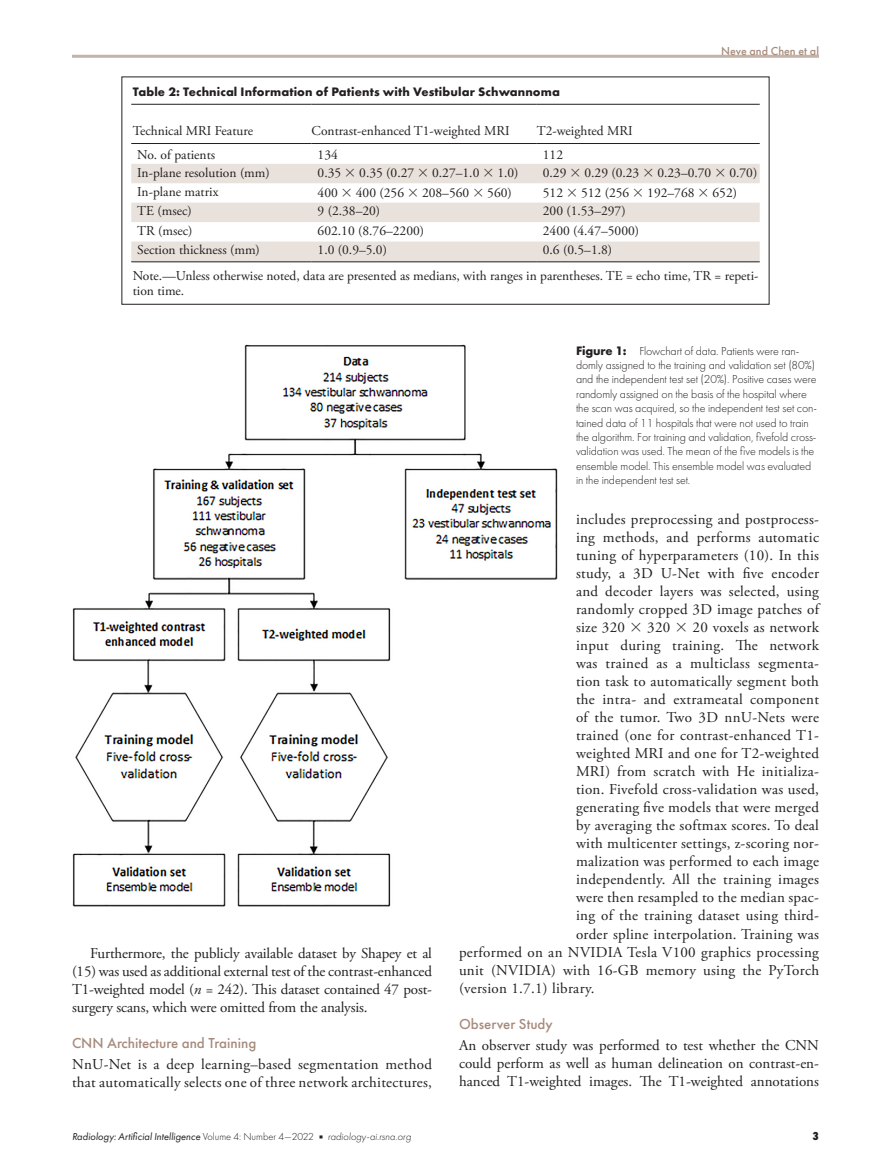
<style>
.page{position:relative;width:891px;height:1175px;background:#fff}
.page>*{position:absolute;margin:0;border:0;box-sizing:border-box;transform-origin:0 0}
.t1{font:15px/18px "Adobe Garamond Pro";letter-spacing:.02em;color:#231f20;text-align:justify}
.t2{font:500 15px "Futura PT";color:#a68b7d}
.t3{font:13.5px/25.5px "Adobe Garamond Pro";color:#231f20}
.t4{font:700 12.75px "Futura PT";letter-spacing:.01em;color:#231f20}
.t5{font:300 12px/14.4px "Futura PT";letter-spacing:-.01em;color:#231f20}
.t6{font:500 12px "Futura PT";color:#a68b7d}
.t7{font:800 12px "Futura PT Cond";color:#231f20}
.t8{font:italic 10.5px "Futura PT";color:#231f20}
.s1{font-family:"Universal Greekwith Math Pi"}
.s2{font-style:italic}
.s3{font-weight:700;font-size:12.75px}
.s4{font-weight:300;font-style:normal}
.s5{font-family:"Universal Newswith Comm Pi";font-style:normal;font-size:6px}
.s6{font-weight:300}
</style>
<div class="page">
<hr style="left:72px;top:55px;width:747px;height:3px;background:#c5b2a8">
<svg style="left:131px;top:164px;width:629px;height:97px;fill:#e9e2dc"></svg>
<hr style="left:131px;top:104px;width:181px;height:1px;background:#231f20">
<hr style="left:312px;top:104px;width:225px;height:1px;background:#231f20">
<hr style="left:537px;top:104px;width:223px;height:1px;background:#231f20">
<hr style="left:131px;top:143px;width:181px;height:1px;background:#231f20">
<hr style="left:312px;top:143px;width:225px;height:1px;background:#231f20">
<hr style="left:537px;top:143px;width:223px;height:1px;background:#231f20">
<hr style="left:131px;top:261px;width:181px;height:1px;background:#231f20">
<hr style="left:312px;top:261px;width:225px;height:1px;background:#231f20">
<hr style="left:537px;top:261px;width:223px;height:1px;background:#231f20">
<div style="left:122px;top:76px;width:648px;height:229px;border:1px solid #231f20"></div>
<img style="left:72px;top:345px;width:486px;height:561px">
<p class="t6" style="left:721px;top:44px;width:99px">Neve and Chen et al</p>
<p class="t4" style="left:133px;top:83px;width:429px">Table 2: Technical Information of Patients with Vestibular Schwannoma</p>
<p class="t3" style="left:133px;top:119px;width:122px">Technical MRI Feature</p>
<p class="t3" style="left:312px;top:119px;width:200px">Contrast-enhanced T1-weighted MRI</p>
<p class="t3" style="left:537px;top:119px;width:97px">T2-weighted MRI</p>
<p class="t3" style="left:137px;top:143px;width:79px">No. of patients</p>
<p class="t3" style="left:318px;top:143px;width:22px">134</p>
<p class="t3" style="left:543px;top:143px;width:22px">112</p>
<p class="t3" style="left:137px;top:160px;width:134px">In-plane resolution (mm)</p>
<p class="t3" style="left:318px;top:160px;width:203px">0.35 <span class="s1">3</span> 0.35 (0.27 <span class="s1">3</span> 0.27–1.0 <span class="s1">3</span> 1.0)</p>
<p class="t3" style="left:543px;top:160px;width:216px">0.29 <span class="s1">3</span> 0.29 (0.23 <span class="s1">3</span> 0.23–0.70 <span class="s1">3</span> 0.70)</p>
<p class="t3" style="left:137px;top:179px;width:83px">In-plane matrix</p>
<p class="t3" style="left:318px;top:180px;width:196px">400 <span class="s1">3</span> 400 (256 <span class="s1">3</span> 208–560 <span class="s1">3</span> 560)</p>
<p class="t3" style="left:543px;top:180px;width:196px">512 <span class="s1">3</span> 512 (256 <span class="s1">3</span> 192–768 <span class="s1">3</span> 652)</p>
<p class="t3" style="left:137px;top:199px;width:56px">TE (msec)</p>
<p class="t3" style="left:318px;top:199px;width:64px">9 (2.38–20)</p>
<p class="t3" style="left:543px;top:199px;width:84px">200 (1.53–297)</p>
<p class="t3" style="left:137px;top:218px;width:57px">TR (msec)</p>
<p class="t3" style="left:318px;top:218px;width:108px">602.10 (8.76–2200)</p>
<p class="t3" style="left:543px;top:218px;width:98px">2400 (4.47–5000)</p>
<p class="t3" style="left:137px;top:238px;width:124px">Section thickness (mm)</p>
<p class="t3" style="left:318px;top:238px;width:71px">1.0 (0.9–5.0)</p>
<p class="t3" style="left:133px;top:238px;width:627px;text-indent:410px">0.6 (0.5–1.8)<br>Note.—Unless otherwise noted, data are presented as medians, with ranges in parentheses. TE = echo time, TR = repeti-</p>
<p class="t3" style="left:133px;top:278px;width:53px">tion time.</p>
<p class="t1" style="left:72px;top:944px;width:361px;text-indent:18px">Furthermore, the publicly available dataset by Shapey et al (15) was used as additional external test of the contrast-enhanced T1-weighted model (<span class="s2">n</span> = 242). This dataset contained 47 post&shy;surgery scans, which were omitted from the analysis.</p>
<p class="t2" style="left:72px;top:1034px;width:186px">CNN Architecture and Training</p>
<p class="t1" style="left:72px;top:1055px;width:362px">NnU-Net is a deep learning–based segmentation method that automatically selects one of three network architectures,</p>
<p class="t5" style="left:576px;top:343px;width:243px"><span class="s3">Figure 1:</span> Flowchart of data. Patients were ran&shy;domly assigned to the training and validation set (80%) and the independent test set (20%). Positive cases were randomly assigned on the basis of the hospital where the scan was acquired, so the independent test set con&shy;tained data of 11 hospitals that were not used to train the algorithm. For training and validation, fivefold cross&shy;validation was used. The mean of the five models is the ensemble model. This ensemble model was evaluated in the independent test set.</p>
<p class="t1" style="left:576px;top:511px;width:245px">includes preprocessing and postprocess-</p>
<p class="t1" style="left:576px;top:529px;width:245px">ing methods, and performs automatic</p>
<p class="t1" style="left:576px;top:547px;width:245px">tuning of hyperparameters (10). In this</p>
<p class="t1" style="left:576px;top:565px;width:244px">study, a 3D U-Net with five encoder</p>
<p class="t1" style="left:576px;top:583px;width:244px">and decoder layers was selected, using</p>
<p class="t1" style="left:576px;top:601px;width:245px">randomly cropped 3D image patches of</p>
<p class="t1" style="left:576px;top:619px;width:244px">size 320 <span class="s1">3</span> 320 <span class="s1">3</span> 20 voxels as network</p>
<p class="t1" style="left:576px;top:637px;width:244px">input during training. The network</p>
<p class="t1" style="left:576px;top:655px;width:244px">was trained as a multiclass segmenta-</p>
<p class="t1" style="left:576px;top:673px;width:245px">tion task to automatically segment both</p>
<p class="t1" style="left:576px;top:691px;width:245px">the intra- and extrameatal component</p>
<p class="t1" style="left:576px;top:709px;width:244px">of the tumor. Two 3D nnU-Nets were</p>
<p class="t1" style="left:576px;top:727px;width:245px">trained (one for contrast-enhanced T1-</p>
<p class="t1" style="left:576px;top:745px;width:244px">weighted MRI and one for T2-weighted</p>
<p class="t1" style="left:576px;top:763px;width:245px">MRI) from scratch with He initializa-</p>
<p class="t1" style="left:576px;top:781px;width:245px">tion. Fivefold cross-validation was used,</p>
<p class="t1" style="left:576px;top:799px;width:245px">generating five models that were merged</p>
<p class="t1" style="left:576px;top:817px;width:244px">by averaging the softmax scores. To deal</p>
<p class="t1" style="left:576px;top:835px;width:245px">with multicenter settings, z-scoring nor-</p>
<p class="t1" style="left:576px;top:853px;width:244px">malization was performed to each image</p>
<p class="t1" style="left:576px;top:871px;width:244px">independently. All the training images</p>
<p class="t1" style="left:576px;top:889px;width:244px">were then resampled to the median spac-</p>
<p class="t1" style="left:576px;top:907px;width:245px">ing of the training dataset using third-</p>
<p class="t1" style="left:576px;top:925px;width:245px">order spline interpolation. Training was</p>
<p class="t1" style="left:459px;top:943px;width:362px">performed on an NVIDIA Tesla V100 graphics processing</p>
<p class="t1" style="left:459px;top:961px;width:362px">unit (NVIDIA) with 16-GB memory using the PyTorch</p>
<p class="t1" style="left:459px;top:979px;width:137px">(version 1.7.1) library.</p>
<p class="t2" style="left:459px;top:1014px;width:95px">Observer Study</p>
<p class="t1" style="left:459px;top:1036px;width:362px">An observer study was performed to test whether the CNN could perform as well as human delineation on contrast-en&shy;hanced T1-weighted images. The T1-weighted annotations</p>
<p class="t8" style="left:72px;top:1130px;width:341px">Radiology: Artificial Intelligence <span class="s4">Volume 4: Number 4—2022</span> <span class="s5">n</span> <span class="s6">radiology-ai.rsna.org</span></p>
<p class="t7" style="left:813px;top:1128px;width:8px">3</p>
</div>
